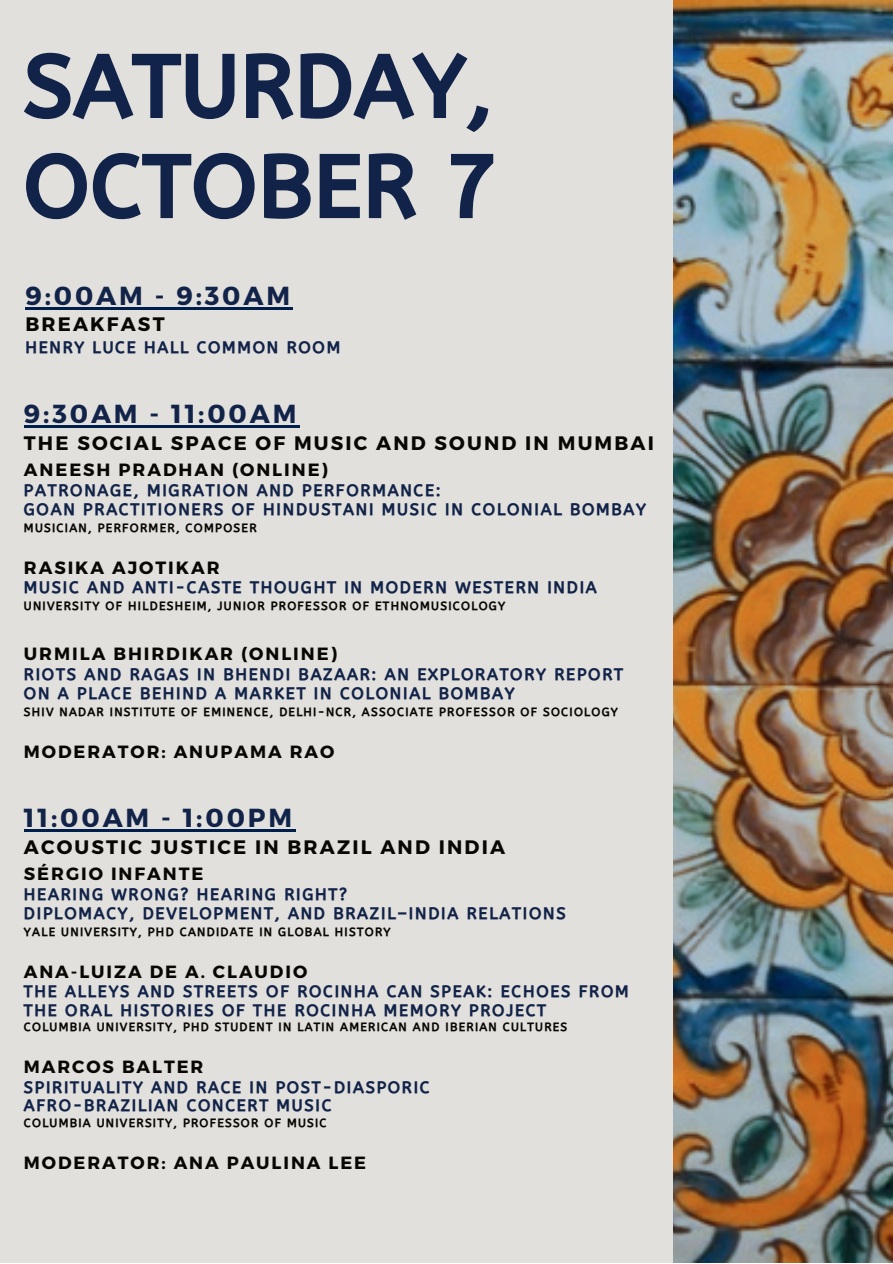
<style>
.page{position:relative;width:893px;height:1264px;background:#fff}
.page>*{position:absolute;margin:0;border:0;box-sizing:border-box;transform-origin:0 0}
.t1{font:85.5px/100.1px "CA Generated";letter-spacing:.02em;color:#122349}
.t2{font:700 26.1px "Montserrat";letter-spacing:.11em;color:#122349}
.t3{font:700 19.5px "Montserrat";letter-spacing:.11em;color:#080704}
.t4{font:700 17.7px "Montserrat";letter-spacing:.11em;color:#080704}
.t5{font:16.2px/19.5px "CA Generated";letter-spacing:.11em;color:#122349}
.t6{font:11.7px "CA Generated";letter-spacing:.11em;color:#080704}
</style>
<div class="page">
<div style="left:0;top:0;width:892px;height:1262px;background:#e2e0dc"></div>
<img style="left:673px;top:0;width:219px;height:1262px">
<hr style="left:25px;top:307px;width:268px;height:2px;background:#001f4d">
<hr style="left:24px;top:829px;width:271px;height:2px;background:#001f4d">
<hr style="left:24px;top:425px;width:275px;height:2px;background:#001f4d">
<h1 class="t1" style="left:24px;top:39px;width:474px">SATURDAY,<br>OCTOBER 7</h1>
<h2 class="t2" style="left:25px;top:279px;width:266px">9:00AM - 9:30AM</h2>
<p class="t3" style="left:25px;top:311px;width:141px">BREAKFAST</p>
<p class="t5" style="left:25px;top:338px;width:316px">HENRY LUCE HALL COMMON ROOM</p>
<h2 class="t2" style="left:24px;top:397px;width:274px">9:30AM - 11:00AM</h2>
<p class="t3" style="left:24px;top:431px;width:631px">THE SOCIAL SPACE OF MUSIC AND SOUND IN MUMBAI</p>
<p class="t4" style="left:24px;top:459px;width:305px">ANEESH PRADHAN (ONLINE)</p>
<p class="t5" style="left:24px;top:481px;width:623px">PATRONAGE, MIGRATION AND PERFORMANCE:<br>GOAN PRACTITIONERS OF HINDUSTANI MUSIC IN COLONIAL BOMBAY</p>
<p class="t6" style="left:24px;top:521px;width:234px">MUSICIAN, PERFORMER, COMPOSER</p>
<p class="t4" style="left:24px;top:556px;width:197px">RASIKA AJOTIKAR</p>
<p class="t5" style="left:24px;top:578px;width:574px">MUSIC AND ANTI-CASTE THOUGHT IN MODERN WESTERN INDIA</p>
<p class="t6" style="left:24px;top:599px;width:482px">UNIVERSITY OF HILDESHEIM, JUNIOR PROFESSOR OF ETHNOMUSICOLOGY</p>
<p class="t4" style="left:24px;top:643px;width:314px">URMILA BHIRDIKAR (ONLINE)</p>
<p class="t5" style="left:24px;top:665px;width:600px">RIOTS AND RAGAS IN BHENDI BAZAAR: AN EXPLORATORY REPORT<br>ON A PLACE BEHIND A MARKET IN COLONIAL BOMBAY</p>
<p class="t6" style="left:24px;top:705px;width:595px">SHIV NADAR INSTITUTE OF EMINENCE, DELHI-NCR, ASSOCIATE PROFESSOR OF SOCIOLOGY</p>
<p class="t4" style="left:24px;top:740px;width:312px">MODERATOR: ANUPAMA RAO</p>
<h2 class="t2" style="left:24px;top:801px;width:270px">11:00AM - 1:00PM</h2>
<p class="t3" style="left:24px;top:834px;width:482px">ACOUSTIC JUSTICE IN BRAZIL AND INDIA</p>
<p class="t4" style="left:24px;top:862px;width:181px">SÉRGIO INFANTE</p>
<p class="t5" style="left:24px;top:884px;width:543px">HEARING WRONG? HEARING RIGHT?<br>DIPLOMACY, DEVELOPMENT, AND BRAZIL–INDIA RELATIONS</p>
<p class="t6" style="left:24px;top:924px;width:368px">YALE UNIVERSITY, PHD CANDIDATE IN GLOBAL HISTORY</p>
<p class="t4" style="left:24px;top:960px;width:285px">ANA-LUIZA DE A. CLAUDIO</p>
<p class="t5" style="left:24px;top:982px;width:606px;line-height:18.5px">THE ALLEYS AND STREETS OF ROCINHA CAN SPEAK: ECHOES FROM<br>THE ORAL HISTORIES OF THE ROCINHA MEMORY PROJECT</p>
<p class="t6" style="left:24px;top:1020px;width:545px">COLUMBIA UNIVERSITY, PHD STUDENT IN LATIN AMERICAN AND IBERIAN CULTURES</p>
<p class="t4" style="left:24px;top:1055px;width:181px">MARCOS BALTER</p>
<p class="t5" style="left:24px;top:1078px;width:407px;line-height:18.5px">SPIRITUALITY AND RACE IN POST-DIASPORIC<br>AFRO-BRAZILIAN CONCERT MUSIC</p>
<p class="t6" style="left:24px;top:1115px;width:304px">COLUMBIA UNIVERSITY, PROFESSOR OF MUSIC</p>
<p class="t4" style="left:24px;top:1151px;width:344px">MODERATOR: ANA PAULINA LEE</p>
</div>
